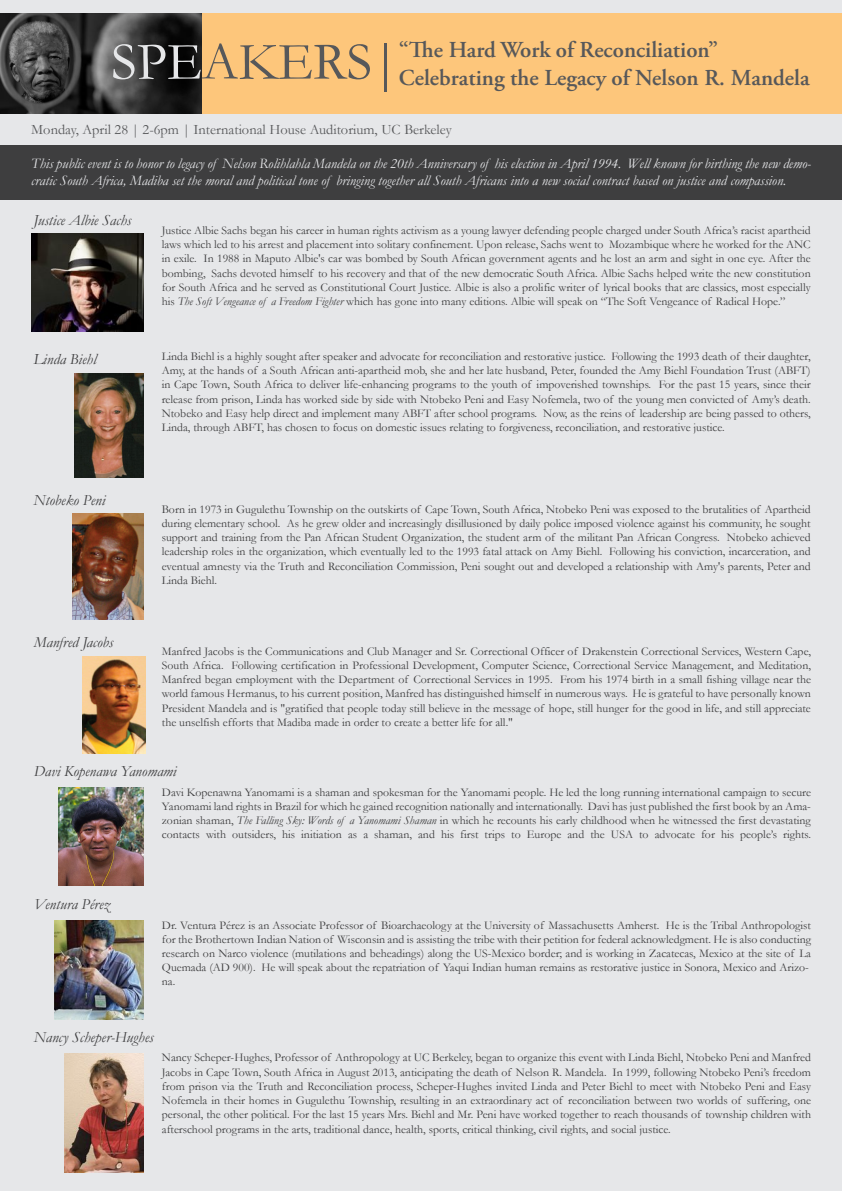
<style>
.page{position:relative;width:842px;height:1191px;background:#fff}
.page>*{position:absolute;margin:0;border:0;box-sizing:border-box;transform-origin:0 0}
.t1{font:53.6px "Garamond";color:#57585a}
.t2{font:600 22.8px "Adobe Garamond Pro";color:#57585a}
.t3{font:italic 15.4px "Garamond";color:#3e3e3f}
.t4{font:italic 14.4px/17.3px "Garamond";color:#e6e7e9}
.t5{font:14.4px "Garamond";color:#57585a}
.t6{font:11.8px/14.2px "Garamond";color:#3e3e3f;text-align:justify}
.s1{color:#e6e7e9}
.s2{font-style:italic}
</style>
<div class="page">
<div style="left:0;top:1px;width:841px;height:1190px;background:#e6e7e9"></div>
<div style="left:0;top:13px;width:841px;height:101px;background:#fdc67b"></div>
<img style="left:74px;top:373px;width:70px;height:105px">
<img style="left:73px;top:513px;width:71px;height:107px">
<img style="left:31px;top:233px;width:113px;height:98px">
<img style="left:0;top:13px;width:201px;height:101px">
<div style="left:0;top:145px;width:841px;height:55px;background:#3e3e3f"></div>
<img style="left:82px;top:656px;width:63px;height:97px">
<img style="left:55px;top:920px;width:88px;height:99px">
<img style="left:65px;top:1053px;width:79px;height:119px">
<img style="left:58px;top:788px;width:85px;height:97px">
<h1 class="t1" style="left:111px;top:32px;width:289px"><span class="s1">SPE</span>AKERS|</h1>
<h2 class="t2" style="left:399px;top:37px;width:321px">“The Hard Work of Reconciliation”</h2>
<h2 class="t2" style="left:399px;top:64px;width:412px">Celebrating the Legacy of Nelson R. Mandela</h2>
<p class="t5" style="left:31px;top:121px;width:422px">Monday, April 28 | 2-6pm | International House Auditorium, UC Berkeley</p>
<p class="t4" style="left:31px;top:155px;width:781px">This public event is to honor to legacy of Nelson Rolihlahla Mandela on the 20th Anniversary of his election in April 1994. Well known for birthing the new demo&shy;cratic South Africa, Madiba set the moral and political tone of bringing together all South Africans into a new social contract based on justice and compassion.</p>
<h3 class="t3" style="left:33px;top:212px;width:99px">Justice Albie Sachs</h3>
<h3 class="t3" style="left:33px;top:351px;width:64px">Linda Biehl</h3>
<h3 class="t3" style="left:33px;top:491px;width:73px">Ntobeko Peni</h3>
<h3 class="t3" style="left:34px;top:633px;width:81px">Manfred Jacobs</h3>
<p class="t6" style="left:162px;top:223px;width:651px">Justice Albie Sachs began his career in human rights activism as a young lawyer defending people charged under South Africa’s racist apartheid laws which led to his arrest and placement into solitary confinement. Upon release, Sachs went to Mozambique where he worked for the ANC in exile. In 1988 in Maputo Albie's car was bombed by South African government agents and he lost an arm and sight in one eye. After the bombing, Sachs devoted himself to his recovery and that of the new democratic South Africa. Albie Sachs helped write the new constitution for South Africa and he served as Constitutional Court Justice. Albie is also a prolific writer of lyrical books that are classics, most especially his <span class="s2">The Soft Vengeance of a Freedom Fighter</span> which has gone into many editions. Albie will speak on “The Soft Vengeance of Radical Hope.”</p>
<p class="t6" style="left:162px;top:349px;width:651px">Linda Biehl is a highly sought after speaker and advocate for reconciliation and restorative justice. Following the 1993 death of their daughter, Amy, at the hands of a South African anti-apartheid mob, she and her late husband, Peter, founded the Amy Biehl Foundation Trust (ABFT) in Cape Town, South Africa to deliver life-enhancing programs to the youth of impoverished townships. For the past 15 years, since their release from prison, Linda has worked side by side with Ntobeko Peni and Easy Nofemela, two of the young men convicted of Amy’s death.<br>Ntobeko and Easy help direct and implement many ABFT after school programs. Now, as the reins of leadership are being passed to others, Linda, through ABFT, has chosen to focus on domestic issues relating to forgiveness, reconciliation, and restorative justice.</p>
<p class="t6" style="left:162px;top:502px;width:651px">Born in 1973 in Gugulethu Township on the outskirts of Cape Town, South Africa, Ntobeko Peni was exposed to the brutalities of Apartheid during elementary school. As he grew older and increasingly disillusioned by daily police imposed violence against his community, he sought support and training from the Pan African Student Organization, the student arm of the militant Pan African Congress. Ntobeko achieved leadership roles in the organization, which eventually led to the 1993 fatal attack on Amy Biehl. Following his conviction, incarceration, and eventual amnesty via the Truth and Reconciliation Commission, Peni sought out and developed a relationship with Amy's parents, Peter and Linda Biehl.</p>
<p class="t6" style="left:162px;top:644px;width:651px">Manfred Jacobs is the Communications and Club Manager and Sr. Correctional Officer of Drakenstein Correctional Services, Western Cape, South Africa. Following certification in Professional Development, Computer Science, Correctional Service Management, and Meditation, Manfred began employment with the Department of Correctional Services in 1995. From his 1974 birth in a small fishing village near the world famous Hermanus, to his current position, Manfred has distinguished himself in numerous ways. He is grateful to have personally known President Mandela and is "gratified that people today still believe in the message of hope, still hunger for the good in life, and still appreciate the unselfish efforts that Madiba made in order to create a better life for all."</p>
<h3 class="t3" style="left:34px;top:762px;width:144px">Davi Kopenawa Yanomami</h3>
<h3 class="t3" style="left:34px;top:895px;width:78px">Ventura Pérez</h3>
<p class="t6" style="left:162px;top:785px;width:651px">Davi Kopenawna Yanomami is a shaman and spokesman for the Yanomami people. He led the long running international campaign to secure Yanomami land rights in Brazil for which he gained recognition nationally and internationally. Davi has just published the first book by an Ama&shy;zonian shaman, <span class="s2">The Falling Sky: Words of a Yanomami Shaman</span> in which he recounts his early childhood when he witnessed the first devastating contacts with outsiders, his initiation as a shaman, and his first trips to Europe and the USA to advocate for his people’s rights.</p>
<p class="t6" style="left:162px;top:918px;width:651px;text-align:left">Dr. Ventura Pérez is an Associate Professor of Bioarchaeology at the University of Massachusetts Amherst. He is the Tribal Anthropologist for the Brothertown Indian Nation of Wisconsin and is assisting the tribe with their petition for federal acknowledgment. He is also conducting research on Narco violence (mutilations and beheadings) along the US-Mexico border; and is working in Zacatecas, Mexico at the site of La Quemada (AD 900). He will speak about the repatriation of Yaqui Indian human remains as restorative justice in Sonora, Mexico and Arizo&shy;na.</p>
<h3 class="t3" style="left:34px;top:1028px;width:121px">Nancy Scheper-Hughes</h3>
<p class="t6" style="left:162px;top:1050px;width:651px">Nancy Scheper-Hughes, Professor of Anthropology at UC Berkeley, began to organize this event with Linda Biehl, Ntobeko Peni and Manfred Jacobs in Cape Town, South Africa in August 2013, anticipating the death of Nelson R. Mandela. In 1999, following Ntobeko Peni’s freedom from prison via the Truth and Reconciliation process, Scheper-Hughes invited Linda and Peter Biehl to meet with Ntobeko Peni and Easy Nofemela in their homes in Gugulethu Township, resulting in an extraordinary act of reconciliation between two worlds of suffering, one personal, the other political. For the last 15 years Mrs. Biehl and Mr. Peni have worked together to reach thousands of township children with afterschool programs in the arts, traditional dance, health, sports, critical thinking, civil rights, and social justice.</p>
</div>
